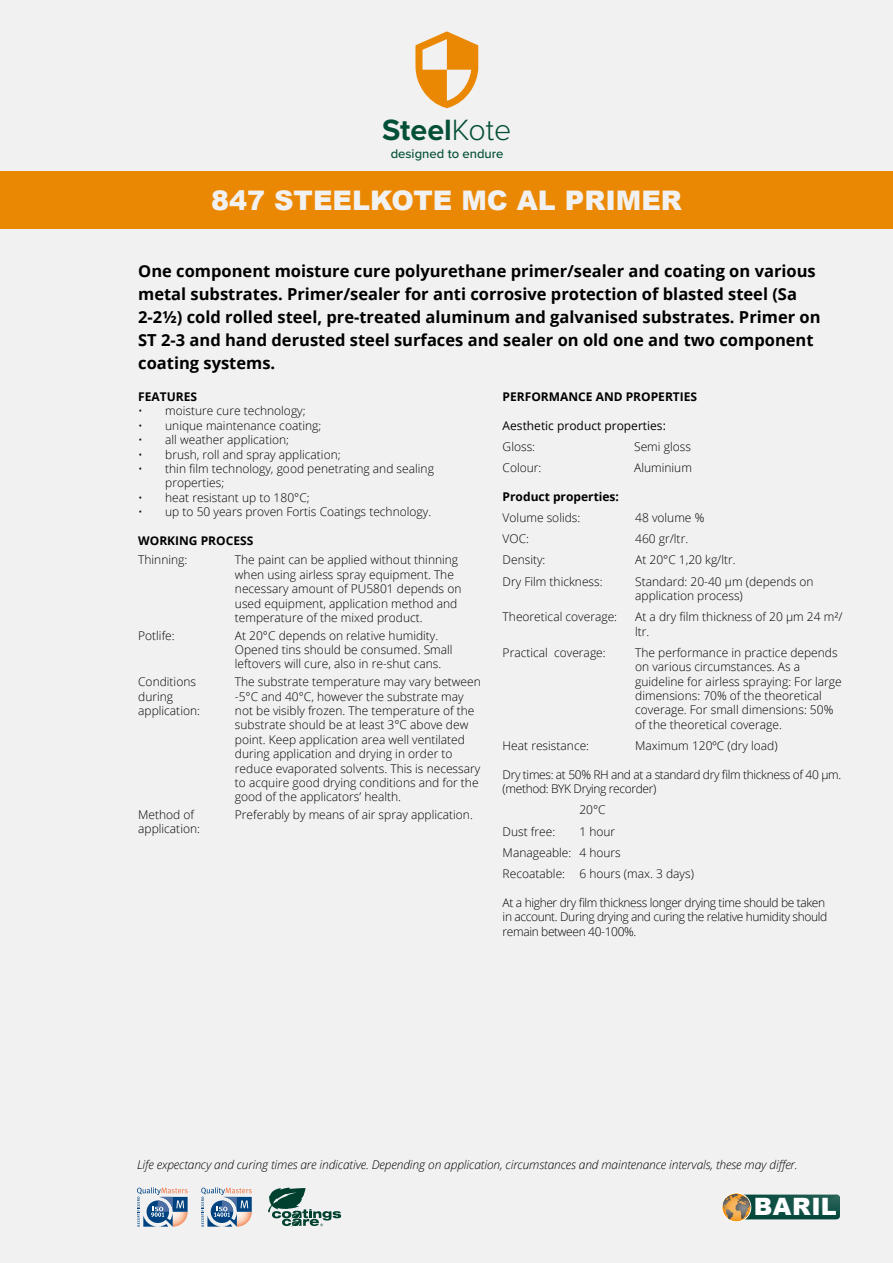
<style>
.page{position:relative;width:893px;height:1263px;background:#f1f1f1}
.page>*{position:absolute;margin:0;border:0;box-sizing:border-box;transform-origin:0 0}
.t1{font:700 30.45px "Proxima Nova";color:#034f37}
.t2{font:900 27px "Arial";color:#f1f1f1}
.t3{font:900 24px "Arial";letter-spacing:.015em;color:#fff}
.t4{font:700 16.5px/23.1px "Open Sans";color:#000}
.t5{font:500 13.05px "Proxima Nova";color:#034f37}
.t6{font:300 12px/14.4px "Open Sans";color:#000}
.t7{font:300 12px/14.4px "Open Sans";letter-spacing:-.03em;color:#000}
.t8{font:italic 300 12px "Open Sans";letter-spacing:-.01em;color:#000}
.t9{font:700 12px "Open Sans";color:#000}
.t10{font:12px "Open Sans";color:#000}
.s1{font-weight:300}
</style>
<div class="page">
<div style="left:0;top:171px;width:893px;height:58px;background:#eb8803"></div>
<svg style="left:415px;top:32px;width:63px;height:76px"></svg>
<svg style="left:137px;top:1187px;width:51px;height:40px"></svg>
<svg style="left:201px;top:1187px;width:51px;height:40px"></svg>
<svg style="left:268px;top:1187px;width:73px;height:40px"></svg>
<svg style="left:722px;top:1193px;width:29px;height:29px"></svg>
<div style="left:722px;top:1193px;width:29px;height:29px;border:1px solid #fff;border-radius:50%"></div>
<svg style="left:723px;top:1194px;width:117px;height:25px;background:#3c634f"></svg>
<h1 class="t1" style="left:382px;top:107px;width:131px">Steel<span class="s1">Kote</span></h1>
<p class="t5" style="left:391px;top:144px;width:114px">designed to endure</p>
<h2 class="t2" style="left:211px;top:180px;width:472px">847 STEELKOTE MC AL PRIMER</h2>
<p class="t4" style="left:138px;top:259px;width:684px">One component moisture cure polyurethane primer/sealer and coating on various metal substrates. Primer/sealer for anti corrosive protection of blasted steel (Sa 2-2½) cold rolled steel, pre-treated aluminum and galvanised substrates. Primer on ST 2-3 and hand derusted steel surfaces and sealer on old one and two component coating systems.</p>
<p class="t9" style="left:138px;top:388px;width:60px">FEATURES</p>
<p class="t6" style="left:138px;top:403px;width:169px">• moisture cure technology;</p>
<p class="t6" style="left:138px;top:418px;width:185px">• unique maintenance coating;</p>
<p class="t6" style="left:138px;top:432px;width:152px">• all weather application;</p>
<p class="t6" style="left:138px;top:447px;width:204px">• brush, roll and spray application;</p>
<p class="t6" style="left:165px;top:461px;width:270px;text-indent:-27px">• thin film technology, good penetrating and sealing properties;</p>
<p class="t6" style="left:138px;top:490px;width:173px">• heat resistant up to 180°C;</p>
<p class="t6" style="left:138px;top:504px;width:295px">• up to 50 years proven Fortis Coatings technology.</p>
<p class="t9" style="left:138px;top:532px;width:117px">WORKING PROCESS</p>
<p class="t6" style="left:138px;top:552px;width:51px">Thinning:</p>
<p class="t6" style="left:235px;top:552px;width:228px">The paint can be applied without thinning when using airless spray equipment. The necessary amount of PU5801 depends on used equipment, application method and temperature of the mixed product.</p>
<p class="t6" style="left:138px;top:628px;width:38px">Potlife:</p>
<p class="t6" style="left:235px;top:628px;width:219px">At 20°C depends on relative humidity.<br>Opened tins should be consumed. Small leftovers will cure, also in re-shut cans.</p>
<p class="t6" style="left:138px;top:674px;width:63px">Conditions during application:</p>
<p class="t6" style="left:235px;top:674px;width:247px">The substrate temperature may vary between -5°C and 40°C, however the substrate may not be visibly frozen. The temperature of the substrate should be at least 3°C above dew point. Keep application area well ventilated during application and drying in order to reduce evaporated solvents. This is necessary to acquire good drying conditions and for the good of the applicators’ health.</p>
<p class="t6" style="left:138px;top:807px;width:63px">Method of application:</p>
<p class="t6" style="left:235px;top:807px;width:239px">Preferably by means of air spray application.</p>
<p class="t9" style="left:503px;top:388px;width:196px">PERFORMANCE AND PROPERTIES</p>
<p class="t10" style="left:503px;top:417px;width:165px">Aesthetic product properties:</p>
<p class="t6" style="left:503px;top:439px;width:34px">Gloss:</p>
<p class="t6" style="left:634px;top:439px;width:58px">Semi gloss</p>
<p class="t6" style="left:503px;top:460px;width:40px">Colour:</p>
<p class="t6" style="left:634px;top:460px;width:59px">Aluminium</p>
<p class="t9" style="left:503px;top:488px;width:118px">Product properties:</p>
<p class="t6" style="left:503px;top:510px;width:79px">Volume solids:</p>
<p class="t6" style="left:635px;top:510px;width:71px">48 volume %</p>
<p class="t6" style="left:503px;top:531px;width:28px">VOC:</p>
<p class="t6" style="left:635px;top:531px;width:54px">460 gr/ltr.</p>
<p class="t6" style="left:503px;top:552px;width:44px">Density:</p>
<p class="t6" style="left:635px;top:552px;width:102px">At 20°C 1,20 kg/ltr.</p>
<p class="t6" style="left:503px;top:574px;width:101px">Dry Film thickness:</p>
<p class="t6" style="left:635px;top:574px;width:180px">Standard: 20-40 μm (depends on application process)</p>
<p class="t6" style="left:503px;top:609px;width:116px">Theoretical coverage:</p>
<p class="t6" style="left:635px;top:609px;width:209px">At a dry film thickness of 20 μm 24 m²/ ltr.</p>
<p class="t6" style="left:503px;top:645px;width:105px">Practical coverage:</p>
<p class="t6" style="left:635px;top:645px;width:208px">The performance in practice depends on various circumstances. As a guideline for airless spraying: For large dimensions: 70% of the theoretical coverage. For small dimensions: 50% of the theoretical coverage.</p>
<p class="t6" style="left:503px;top:738px;width:88px">Heat resistance:</p>
<p class="t6" style="left:635px;top:738px;width:144px">Maximum 120ºC (dry load)</p>
<p class="t7" style="left:503px;top:767px;width:340px">Dry times: at 50% RH and at a standard dry film thickness of 40 μm. (method: BYK Drying recorder)</p>
<p class="t6" style="left:579px;top:802px;width:28px">20°C</p>
<p class="t6" style="left:503px;top:824px;width:54px">Dust free:</p>
<p class="t6" style="left:503px;top:820px;width:193px;line-height:21.1px;text-indent:77px">1 hour<br>Manageable: 4 hours<br>Recoatable: 6 hours (max. 3 days)</p>
<p class="t7" style="left:503px;top:895px;width:326px">At a higher dry film thickness longer drying time should be taken in account. During drying and curing the relative humidity should remain between 40-100%.</p>
<p class="t8" style="left:137px;top:1156px;width:662px">Life expectancy and curing times are indicative. Depending on application, circumstances and maintenance intervals, these may differ.</p>
<h3 class="t3" style="left:754px;top:1189px;width:84px">BARIL</h3>
</div>
